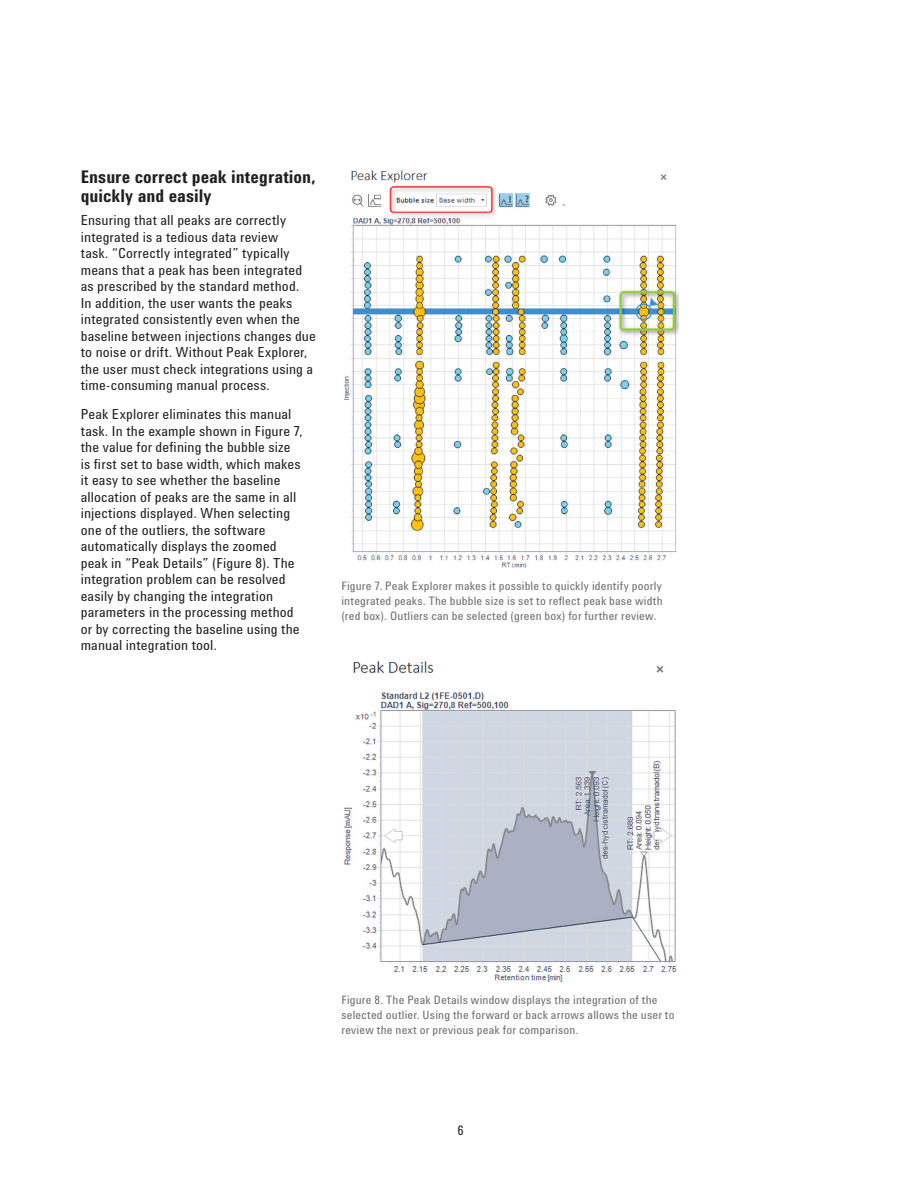
<style>
.page{position:relative;width:918px;height:1188px;background:#fff}
.page>*{position:absolute;margin:0;border:0;box-sizing:border-box;transform-origin:0 0}
.t1{font:700 18px/19.5px "Agilent Condensed CFF";color:#231f20}
.t2{font:14.25px/16.5px "Agilent Condensed CFF";letter-spacing:.01em;color:#231f20}
.t3{font:13.5px "Agilent Condensed CFF";color:#231f20}
.t4{font:12px/15px "Agilent Condensed CFF";letter-spacing:.02em;color:#6c6d70;text-align:justify}
</style>
<div class="page">
<img style="left:344px;top:170px;width:334px;height:398px">
<img style="left:344px;top:661px;width:333px;height:321px">
<p class="t1" style="left:81px;top:166px;width:236px">Ensure correct peak integration, quickly and easily</p>
<p class="t2" style="left:81px;top:211px;width:237px">Ensuring that all peaks are correctly integrated is a tedious data review<br>task. “Correctly integrated” typically means that a peak has been integrated as prescribed by the standard method.<br>In addition, the user wants the peaks integrated consistently even when the baseline between injections changes due to noise or drift. Without Peak Explorer, the user must check integrations using a time-consuming manual process.</p>
<p class="t2" style="left:81px;top:406px;width:223px">Peak Explorer eliminates this manual task. In the example shown in Figure 7, the value for defining the bubble size is first set to base width, which makes it easy to see whether the baseline allocation of peaks are the same in all injections displayed. When selecting one of the outliers, the software automatically displays the zoomed peak in “Peak Details” (Figure 8). The integration problem can be resolved easily by changing the integration parameters in the processing method or by correcting the baseline using the manual integration tool.</p>
<p class="t4" style="left:341px;top:578px;width:323px">Figure 7. Peak Explorer makes it possible to quickly identify poorly integrated peaks. The bubble size is set to reflect peak base width (red box). Outliers can be selected (green box) for further review.</p>
<p class="t4" style="left:341px;top:992px;width:335px;text-align:left">Figure 8. The Peak Details window displays the integration of the selected outlier. Using the forward or back arrows allows the user to review the next or previous peak for comparison.</p>
<p class="t3" style="left:457px;top:1120px;width:8px">6</p>
</div>
